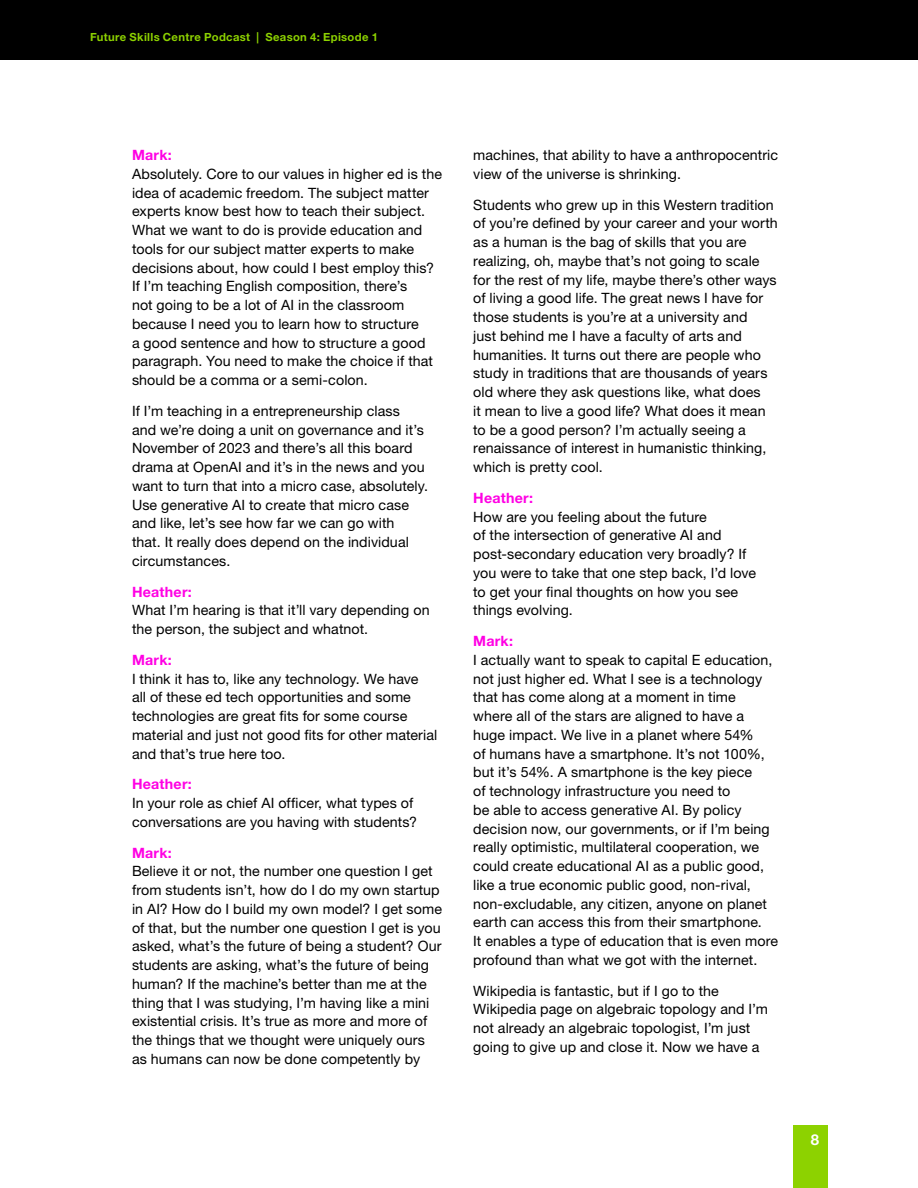
<style>
.page{position:relative;width:918px;height:1188px;background:#fff}
.page>*{position:absolute;margin:0;border:0;box-sizing:border-box;transform-origin:0 0}
.t1{font:700 15px "Helvetica Neue LT Std";color:#fff}
.t2{font:14.25px/18.8px "Helvetica Neue LT Std";letter-spacing:.005em;color:#000}
.t3{font:700 14.25px "Helvetica Neue LT Std";letter-spacing:.015em;color:#ff00e4}
.t4{font:700 11.25px "Helvetica Neue LT Std";letter-spacing:.03em;color:#8dd200}
</style>
<div class="page">
<div style="left:0;top:0;width:918px;height:60px;background:#000"></div>
<div style="left:794px;top:1125px;width:34px;height:63px;background:#8dd200"></div>
<p class="t4" style="left:90px;top:30px;width:289px">Future Skills Centre Podcast | Season 4: Episode 1</p>
<p class="t3" style="left:132px;top:146px;width:41px">Mark:</p>
<p class="t2" style="left:132px;top:164px;width:312px">Absolutely. Core to our values in higher ed is the idea of academic freedom. The subject matter experts know best how to teach their subject.<br>What we want to do is provide education and tools for our subject matter experts to make decisions about, how could I best employ this?<br>If I’m teaching English composition, there’s<br>not going to be a lot of AI in the classroom because I need you to learn how to structure<br>a good sentence and how to structure a good paragraph. You need to make the choice if that should be a comma or a semi-colon.</p>
<p class="t2" style="left:132px;top:401px;width:298px">If I’m teaching in a entrepreneurship class<br>and we’re doing a unit on governance and it’s November of 2023 and there’s all this board drama at OpenAI and it’s in the news and you want to turn that into a micro case, absolutely.<br>Use generative AI to create that micro case and like, let’s see how far we can go with<br>that. It really does depend on the individual circumstances.</p>
<p class="t3" style="left:132px;top:583px;width:61px">Heather:</p>
<p class="t2" style="left:132px;top:601px;width:299px">What I’m hearing is that it’ll vary depending on the person, the subject and whatnot.</p>
<p class="t3" style="left:132px;top:651px;width:41px">Mark:</p>
<p class="t2" style="left:132px;top:669px;width:307px">I think it has to, like any technology. We have<br>all of these ed tech opportunities and some technologies are great fits for some course material and just not good fits for other material and that’s true here too.</p>
<p class="t3" style="left:132px;top:776px;width:61px">Heather:</p>
<p class="t2" style="left:132px;top:794px;width:287px">In your role as chief AI officer, what types of conversations are you having with students?</p>
<p class="t3" style="left:132px;top:844px;width:41px">Mark:</p>
<p class="t2" style="left:132px;top:862px;width:312px">Believe it or not, the number one question I get from students isn’t, how do I do my own startup in AI? How do I build my own model? I get some of that, but the number one question I get is you asked, what’s the future of being a student? Our students are asking, what’s the future of being human? If the machine’s better than me at the thing that I was studying, I’m having like a mini existential crisis. It’s true as more and more of the things that we thought were uniquely ours as humans can now be done competently by</p>
<p class="t2" style="left:473px;top:146px;width:306px">machines, that ability to have a anthropocentric view of the universe is shrinking.</p>
<p class="t2" style="left:473px;top:195px;width:306px">Students who grew up in this Western tradition of you’re defined by your career and your worth as a human is the bag of skills that you are realizing, oh, maybe that’s not going to scale for the rest of my life, maybe there’s other ways of living a good life. The great news I have for those students is you’re at a university and<br>just behind me I have a faculty of arts and humanities. It turns out there are people who study in traditions that are thousands of years old where they ask questions like, what does<br>it mean to live a good life? What does it mean to be a good person? I’m actually seeing a renaissance of interest in humanistic thinking, which is pretty cool.</p>
<p class="t3" style="left:473px;top:489px;width:61px">Heather:</p>
<p class="t2" style="left:473px;top:507px;width:284px">How are you feeling about the future<br>of the intersection of generative AI and post‑secondary education very broadly? If you were to take that one step back, I’d love to get your final thoughts on how you see things evolving.</p>
<p class="t3" style="left:473px;top:632px;width:41px">Mark:</p>
<p class="t2" style="left:473px;top:650px;width:306px">I actually want to speak to capital E education, not just higher ed. What I see is a technology that has come along at a moment in time where all of the stars are aligned to have a huge impact. We live in a planet where 54%<br>of humans have a smartphone. It’s not 100%, but it’s 54%. A smartphone is the key piece<br>of technology infrastructure you need to<br>be able to access generative AI. By policy decision now, our governments, or if I’m being really optimistic, multilateral cooperation, we could create educational AI as a public good, like a true economic public good, non-rival, non‑excludable, any citizen, anyone on planet earth can access this from their smartphone.<br>It enables a type of education that is even more profound than what we got with the internet.</p>
<p class="t2" style="left:473px;top:981px;width:296px">Wikipedia is fantastic, but if I go to the Wikipedia page on algebraic topology and I’m not already an algebraic topologist, I’m just going to give up and close it. Now we have a</p>
<p class="t1" style="left:811px;top:1130px;width:10px">8</p>
</div>
